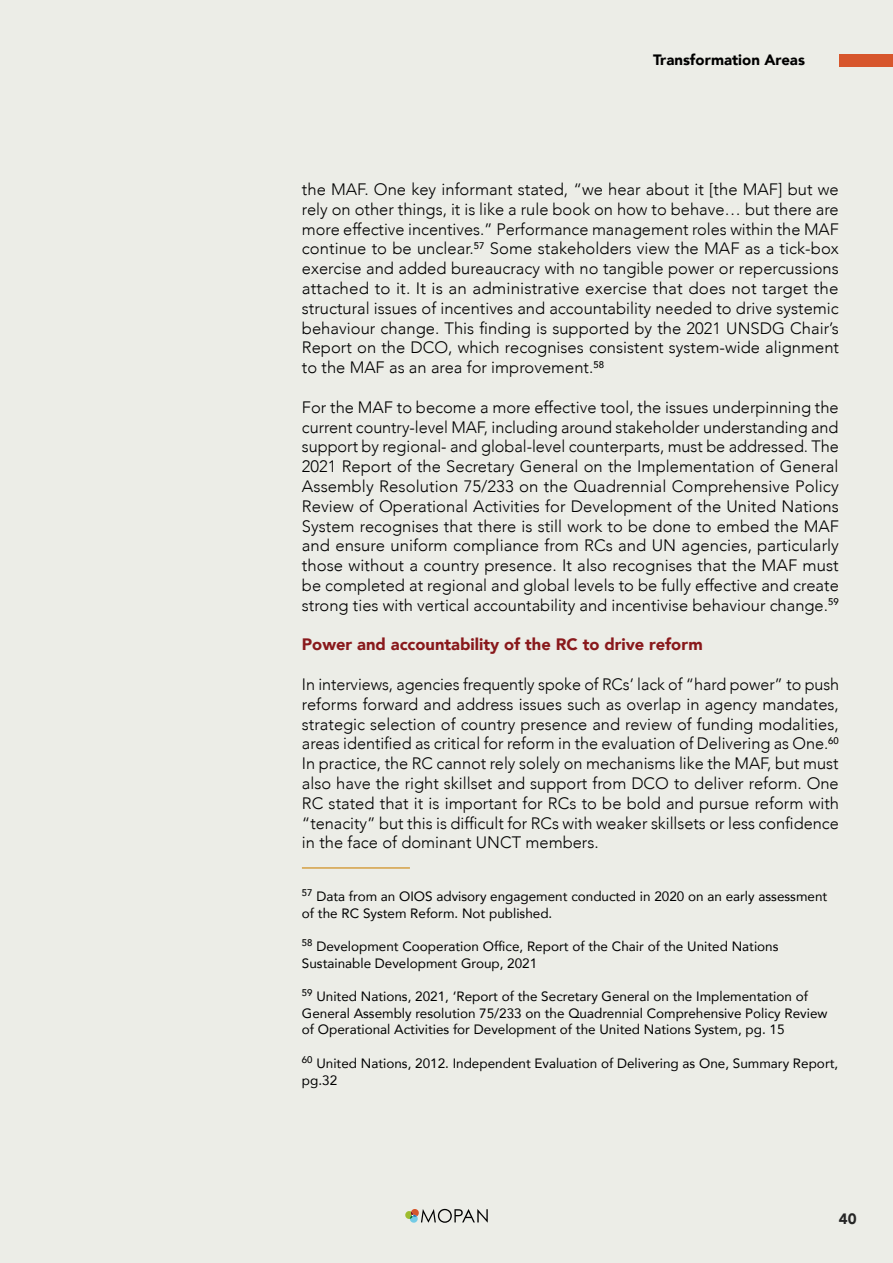
<style>
.page{position:relative;width:893px;height:1263px;background:#ecede7}
.page>*{position:absolute;margin:0;border:0;box-sizing:border-box;transform-origin:0 0}
.Body_Copy_Black{font:300 16.5px/19.8px "Avenir";color:#000;text-align:justify}
.Body_Copy_medium_red{font:900 16.5px "Avenir";color:#89191c}
.t1{font:900 15px "Avenir";color:#000}
.t2{font:900 15px "Avenir";color:#262626}
.Footnotes_black{font:13.5px/16.5px "Avenir";color:#000}
</style>
<div class="page">
<svg style="left:405px;top:1209px;width:83px;height:14px"></svg>
<div style="left:839px;top:54px;width:54px;height:12px;background:#d7562c"></div>
<hr style="left:302px;top:867px;width:108px;height:2px;background:#d5a044">
<p class="t1" style="left:653px;top:47px;width:153px">Transformation Areas</p>
<p class="Body_Copy_Black" style="left:302px;top:179px;width:539px">the MAF. One key informant stated, “we hear about it [the MAF] but we rely on other things, it is like a rule book on how to behave… but there are more effective incentives.” Performance management roles within the MAF continue to be unclear.<sup>57</sup> Some stakeholders view the MAF as a tick-box exercise and added bureaucracy with no tangible power or repercussions attached to it. It is an administrative exercise that does not target the structural issues of incentives and accountability needed to drive systemic behaviour change. This finding is supported by the 2021 UNSDG Chair’s Report on the DCO, which recognises consistent system-wide alignment to the MAF as an area for improvement.<sup>58</sup></p>
<p class="Body_Copy_Black" style="left:302px;top:397px;width:539px">For the MAF to become a more effective tool, the issues underpinning the current country-level MAF, including around stakeholder understanding and support by regional- and global-level counterparts, must be addressed. The 2021 Report of the Secretary General on the Implementation of General Assembly Resolution 75/233 on the Quadrennial Comprehensive Policy Review of Operational Activities for Development of the United Nations System recognises that there is still work to be done to embed the MAF and ensure uniform compliance from RCs and UN agencies, particularly those without a country presence. It also recognises that the MAF must be completed at regional and global levels to be fully effective and create strong ties with vertical accountability and incentivise behaviour change.<sup>59</sup></p>
<p class="Body_Copy_medium_red" style="left:302px;top:630px;width:402px">Power and accountability of the RC to drive reform</p>
<p class="Body_Copy_Black" style="left:302px;top:674px;width:539px">In interviews, agencies frequently spoke of RCs’ lack of “hard power” to push reforms forward and address issues such as overlap in agency mandates, strategic selection of country presence and review of funding modalities, areas identified as critical for reform in the evaluation of Delivering as One.<sup>60<br></sup>In practice, the RC cannot rely solely on mechanisms like the MAF, but must also have the right skillset and support from DCO to deliver reform. One RC stated that it is important for RCs to be bold and pursue reform with “tenacity” but this is difficult for RCs with weaker skillsets or less confidence in the face of dominant UNCT members.</p>
<p class="Footnotes_black" style="left:302px;top:888px;width:527px"><sup>57</sup> Data from an OIOS advisory engagement conducted in 2020 on an early assessment of the RC System Reform. Not published.</p>
<p class="Footnotes_black" style="left:302px;top:938px;width:478px"><sup>58</sup> Development Cooperation Office, Report of the Chair of the United Nations<br>Sustainable Development Group, 2021</p>
<p class="Footnotes_black" style="left:302px;top:988px;width:527px"><sup>59</sup> United Nations, 2021, ‘Report of the Secretary General on the Implementation of<br>General Assembly resolution 75/233 on the Quadrennial Comprehensive Policy Review of Operational Activities for Development of the United Nations System, pg. 15</p>
<p class="Footnotes_black" style="left:302px;top:1055px;width:538px"><sup>60</sup> United Nations, 2012. Independent Evaluation of Delivering as One, Summary Report, pg.32</p>
<p class="t2" style="left:839px;top:1206px;width:19px">40</p>
</div>
